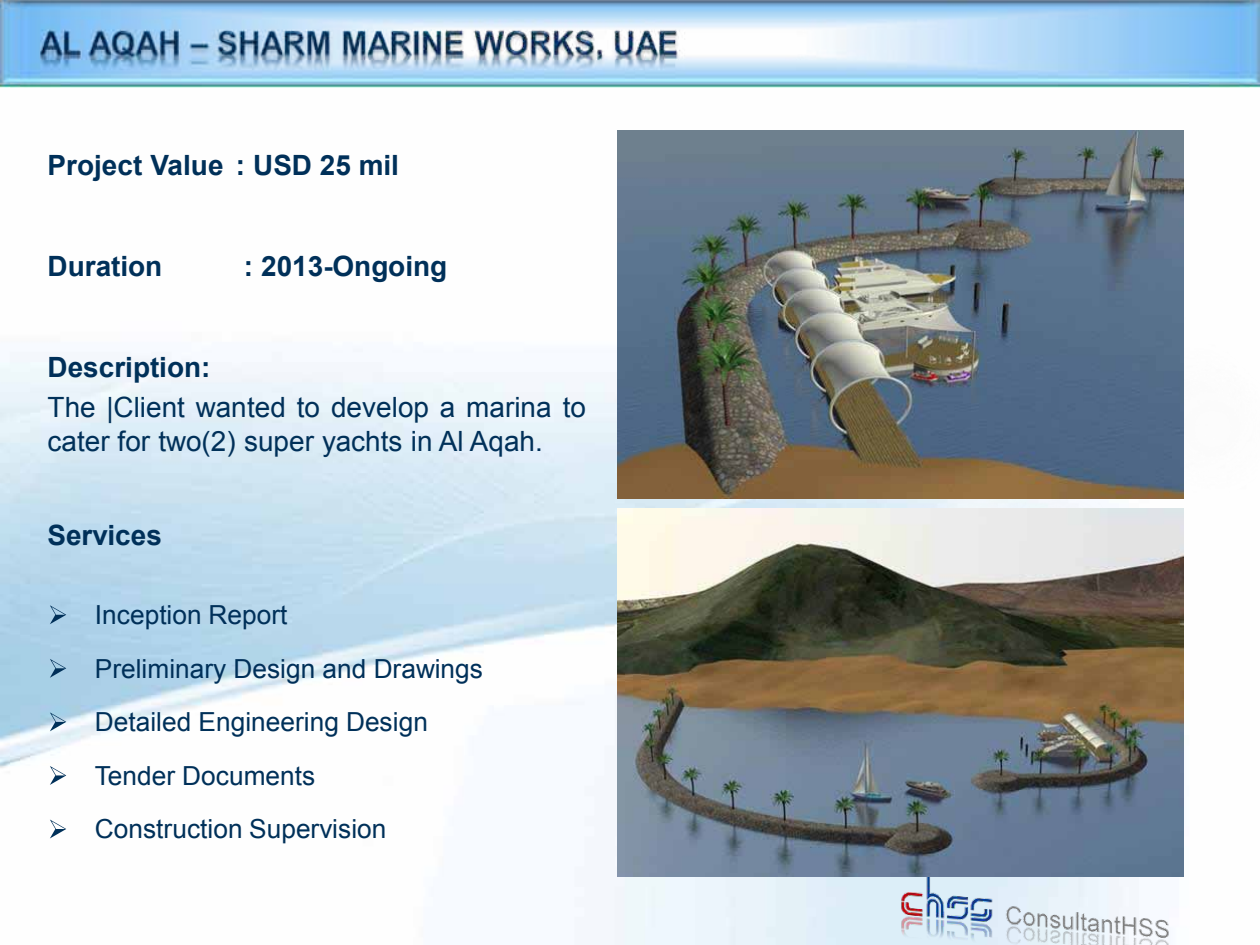
<style>
.page{position:relative;width:1260px;height:945px;background:#fff}
.page>*{position:absolute;margin:0;border:0;box-sizing:border-box;transform-origin:0 0}
.t1{font:28px/33.6px "Arial";color:#003059}
.t2{font:700 28px "Arial";color:#003059}
.t3{font:26.25px/53.6px "Arial";color:#003059}
</style>
<div class="page">
<img style="left:0;top:130px;width:1184px;height:815px">
<img style="left:910px;top:498px;width:86px;height:10px">
<img style="left:996px;top:498px;width:135px;height:10px">
<img style="left:877px;top:876px;width:303px;height:69px">
<img style="left:0;top:0;width:1260px;height:88px">
<svg style="left:50px;top:605px;width:16px;height:19px"></svg>
<svg style="left:50px;top:659px;width:16px;height:19px"></svg>
<svg style="left:50px;top:712px;width:16px;height:19px"></svg>
<svg style="left:50px;top:766px;width:16px;height:19px"></svg>
<svg style="left:50px;top:820px;width:16px;height:18px"></svg>
<img style="left:618px;top:130px;width:566px;height:368px">
<img style="left:618px;top:508px;width:566px;height:368px">
<p class="t2" style="left:48px;top:147px;width:353px">Project Value : USD 25 mil</p>
<p class="t2" style="left:48px;top:248px;width:116px">Duration</p>
<p class="t2" style="left:244px;top:248px;width:205px">: 2013-Ongoing</p>
<p class="t2" style="left:48px;top:349px;width:164px">Description:</p>
<p class="t1" style="left:48px;top:391px;width:540px">The |Client wanted to develop a marina to cater for two(2) super yachts in Al Aqah.</p>
<p class="t2" style="left:48px;top:517px;width:116px">Services</p>
<p class="t3" style="left:95px;top:589px;width:390px">Inception Report<br>Preliminary Design and Drawings<br>Detailed Engineering Design<br>Tender Documents<br>Construction Supervision</p>
</div>
